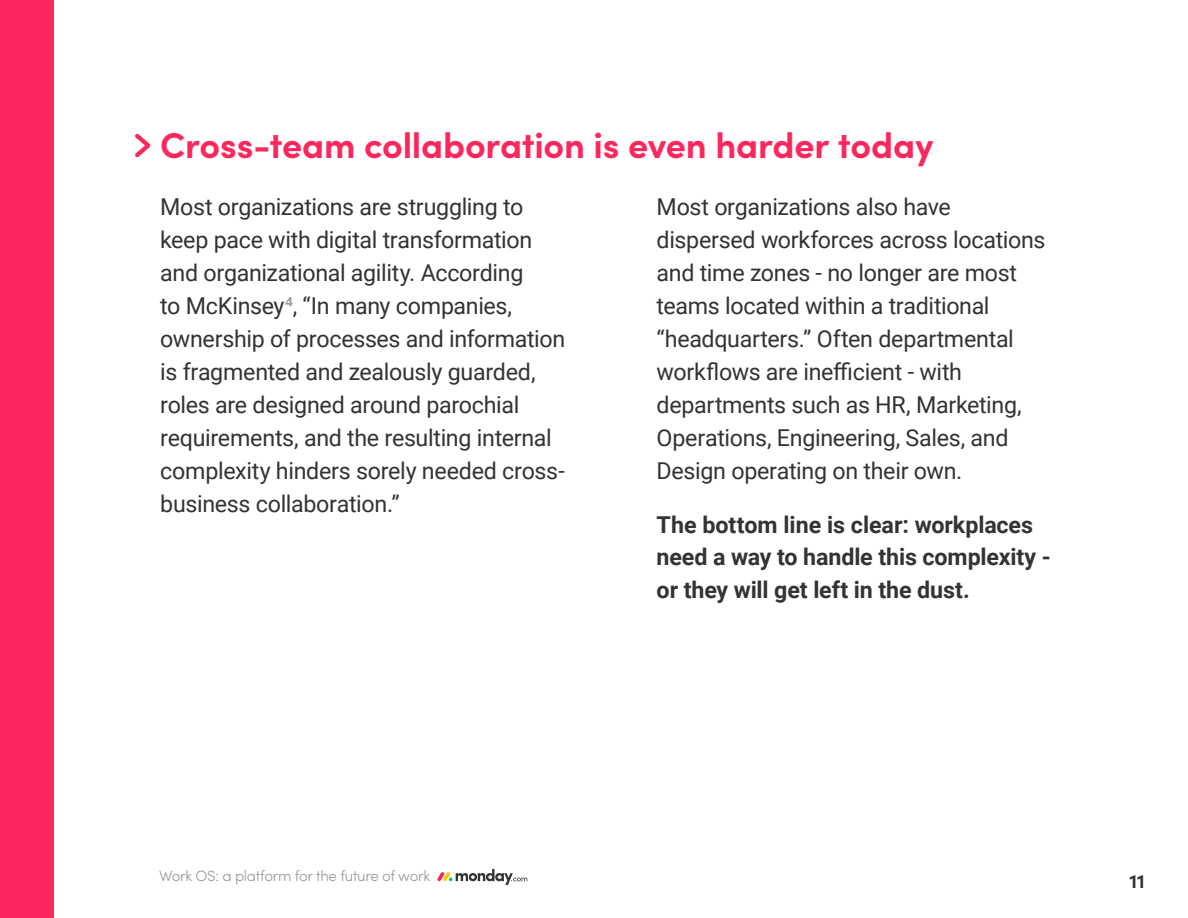
<style>
.page{position:relative;width:1188px;height:918px;background:#fff}
.page>*{position:absolute;margin:0;border:0;box-sizing:border-box;transform-origin:0 0}
.t1{font:700 36px "Sofia Pro";letter-spacing:-.005em;color:#fb275d}
.t2{font:23.25px/33px "Roboto";letter-spacing:-.015em;color:#333}
.t3{font:700 23.25px/33px "Roboto";letter-spacing:-.005em;color:#333}
.t4{font:700 19.5px "Sofia Pro";color:#333}
.t5{font:300 15px "Sofia Pro";letter-spacing:-.02em;color:#999}
.s1{color:#999}
</style>
<div class="page">
<svg style="left:437px;top:869px;width:90px;height:16px"></svg>
<div style="left:0;top:0;width:54px;height:918px;background:#fb275d"></div>
<svg style="left:135px;top:133px;width:16px;height:25px"></svg>
<h1 class="t1" style="left:160px;top:118px;width:775px">Cross-team collaboration is even harder today</h1>
<p class="t2" style="left:160px;top:190px;width:407px">Most organizations are struggling to keep pace with digital transformation and organizational agility. According<br>to McKinsey<span class="s1">4</span>, “In many companies, ownership of processes and information is fragmented and zealously guarded, roles are designed around parochial requirements, and the resulting internal</p>
<p class="t2" style="left:657px;top:190px;width:390px">Most organizations also have dispersed workforces across locations and time zones - no longer are most teams located within a traditional “headquarters ” . Often departmental workflows are inefficient - with departments such as HR, Marketing, Operations, Engineering, Sales, and Design operating on their own.</p>
<p class="t3" style="left:657px;top:507px;width:396px">The bottom line is clear: workplaces need a way to handle this complexity - or they will get left in the dust.</p>
<p class="t2" style="left:160px;top:454px;width:406px">complexity hinders sorely needed cross-</p>
<p class="t2" style="left:160px;top:487px;width:241px">business collaboration “.</p>
<p class="t5" style="left:159px;top:865px;width:273px">Work OS a: platform for the future of work</p>
<p class="t4" style="left:1130px;top:866px;width:17px">11</p>
</div>
